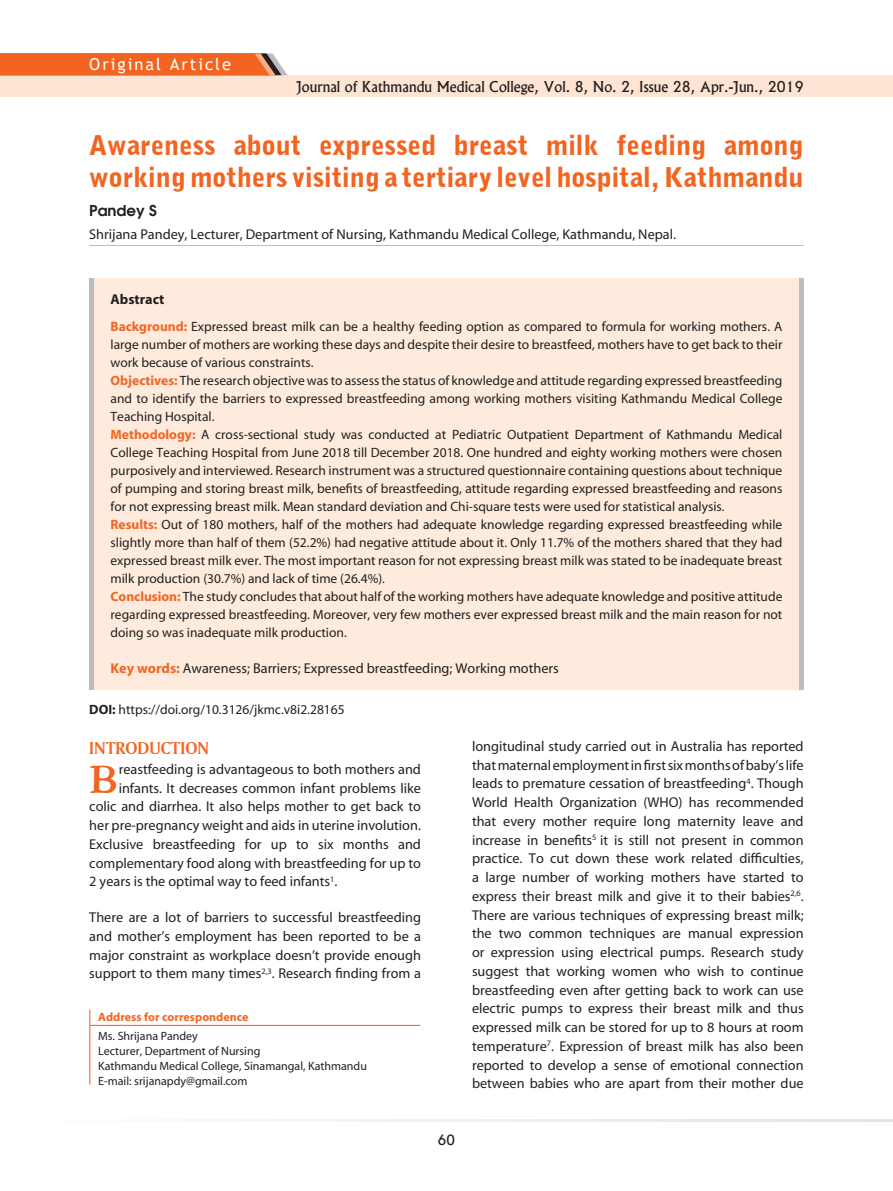
<style>
.page{position:relative;width:893px;height:1191px;background:#fff}
.page>*{position:absolute;margin:0;border:0;box-sizing:border-box;transform-origin:0 0}
.t1{font:700 44.7px "American Garamond BT";color:#f36421}
.t2{font:900 27px/32.4px "Bell Gothic BT";color:#f36421}
.t3{font:18px "Amerigo BT Bold A";color:#f36421}
.t4{font:16.5px "Trebuchet MS";letter-spacing:.12em;color:#fff}
.t5{font:600 15px "Avant Garde";color:#231f20}
.t6{font:14.25px/18.8px "Myriad";color:#231f20;text-align:justify}
.t7{font:14.25px "Alaska";color:#231f20}
.t8{font:700 14.25px "Myriad";color:#231f20}
.t9{font:13.5px/18px "Myriad";color:#231f20}
.t10{font:13.5px "Alaska";color:#231f20}
.t11{font:12px/15px "Myriad";color:#231f20}
.t12{font:700 12px "Myriad";color:#f36421}
.s1{font-weight:700;color:#f36421}
.s2{font-weight:700}
</style>
<div class="page">
<div style="left:0;top:75px;width:893px;height:22px;background:#fee4d2"></div>
<svg style="left:0;top:53px;width:287px;height:22px;background:#ed6a2d"></svg>
<svg style="left:300px;top:1119px;width:592px;height:2px"></svg>
<div style="left:89px;top:278px;width:715px;height:411px;background:#feebdd"></div>
<div style="left:89px;top:278px;width:5px;height:411px;background:#bcbdc0"></div>
<div style="left:799px;top:278px;width:5px;height:411px;background:#bcbdc0"></div>
<hr style="left:89px;top:1009px;width:1px;height:75px;background:#f36421">
<hr style="left:90px;top:1024px;width:330px;height:2px;background:#f36421">
<hr style="left:89px;top:245px;width:715px;height:1px;background:#bcbdc0">
<p class="t4" style="left:89px;top:54px;width:143px">Original Article</p>
<p class="t7" style="left:296px;top:77px;width:509px">Journal of Kathmandu Medical College, Vol. 8, No. 2, Issue 28, Apr.-Jun., 2019</p>
<h2 class="t2" style="left:89px;top:128px;width:716px">Awareness about expressed breast milk feeding among working mothers visiting a tertiary level hospital, Kathmandu</h2>
<p class="t5" style="left:89px;top:200px;width:69px">Pandey S</p>
<p class="t6" style="left:89px;top:225px;width:588px">Shrijana Pandey, Lecturer, Department of Nursing, Kathmandu Medical College, Kathmandu, Nepal.</p>
<p class="t8" style="left:111px;top:292px;width:55px">Abstract</p>
<p class="t9" style="left:111px;top:318px;width:673px"><span class="s1">Background:</span> Expressed breast milk can be a healthy feeding option as compared to formula for working mothers. A large number of mothers are working these days and despite their desire to breastfeed, mothers have to get back to their work because of various constraints.<br><span class="s1">Objectives:</span> The research objective was to assess the status of knowledge and attitude regarding expressed breastfeeding and to identify the barriers to expressed breastfeeding among working mothers visiting Kathmandu Medical College Teaching Hospital.<br><span class="s1">Methodology:</span> A cross-sectional study was conducted at Pediatric Outpatient Department of Kathmandu Medical College Teaching Hospital from June 2018 till December 2018. One hundred and eighty working mothers were chosen purposively and interviewed. Research instrument was a structured questionnaire containing questions about technique of pumping and storing breast milk, benefits of breastfeeding, attitude regarding expressed breastfeeding and reasons for not expressing breast milk. Mean standard deviation and Chi-square tests were used for statistical analysis.<br><span class="s1">Results:</span> Out of 180 mothers, half of the mothers had adequate knowledge regarding expressed breastfeeding while slightly more than half of them (52.2%) had negative attitude about it. Only 11.7% of the mothers shared that they had expressed breast milk ever. The most important reason for not expressing breast milk was stated to be inadequate breast milk production (30.7%) and lack of time (26.4%).<br><span class="s1">Conclusion:</span> The study concludes that about half of the working mothers have adequate knowledge and positive attitude regarding expressed breastfeeding. Moreover, very few mothers ever expressed breast milk and the main reason for not doing so was inadequate milk production.</p>
<p class="t6" style="left:111px;top:659px;width:450px"><span class="s1">Key words:</span> Awareness; Barriers; Expressed breastfeeding; Working mothers</p>
<p class="t9" style="left:89px;top:701px;width:257px"><span class="s2">DOI:</span> https://doi.org/10.3126/jkmc.v8i2.28165</p>
<h3 class="t3" style="left:89px;top:736px;width:121px">INTRODUCTION</h3>
<h1 class="t1" style="left:89px;top:751px;width:31px">B</h1>
<p class="t6" style="left:119px;top:760px;width:304px">reastfeeding is advantageous to both mothers and</p>
<p class="t6" style="left:472px;top:737px;width:333px">longitudinal study carried out in Australia has reported that maternal employment in first six months of baby’s life leads to premature cessation of breastfeeding<sup>4</sup>. Though World Health Organization (WHO) has recommended that every mother require long maternity leave and increase in benefits<sup>5</sup> it is still not present in common practice. To cut down these work related difficulties, a large number of working mothers have started to express their breast milk and give it to their babies<sup>2,6</sup>.<br>There are various techniques of expressing breast milk; the two common techniques are manual expression or expression using electrical pumps. Research study suggest that working women who wish to continue breastfeeding even after getting back to work can use electric pumps to express their breast milk and thus expressed milk can be stored for up to 8 hours at room temperature<sup>7</sup>. Expression of breast milk has also been reported to develop a sense of emotional connection between babies who are apart from their mother due</p>
<p class="t6" style="left:119px;top:779px;width:304px">infants. It decreases common infant problems like</p>
<p class="t6" style="left:89px;top:798px;width:333px">colic and diarrhea. It also helps mother to get back to</p>
<p class="t6" style="left:89px;top:816px;width:333px">her pre-pregnancy weight and aids in uterine involution.</p>
<p class="t6" style="left:89px;top:835px;width:333px">Exclusive breastfeeding for up to six months and</p>
<p class="t6" style="left:89px;top:854px;width:333px">complementary food along with breastfeeding for up to</p>
<p class="t6" style="left:89px;top:873px;width:250px">2 years is the optimal way to feed infants<sup>1</sup>.</p>
<p class="t6" style="left:89px;top:908px;width:333px">There are a lot of barriers to successful breastfeeding and mother’s employment has been reported to be a major constraint as workplace doesn’t provide enough support to them many times<sup>2,3</sup>. Research finding from a</p>
<p class="t12" style="left:98px;top:1010px;width:152px">Address for correspondence</p>
<p class="t11" style="left:98px;top:1028px;width:270px">Ms. Shrijana Pandey<br>Lecturer, Department of Nursing<br>Kathmandu Medical College, Sinamangal, Kathmandu E-mail: srijanapdy@gmail.com</p>
<p class="t10" style="left:438px;top:1131px;width:19px">60</p>
</div>
